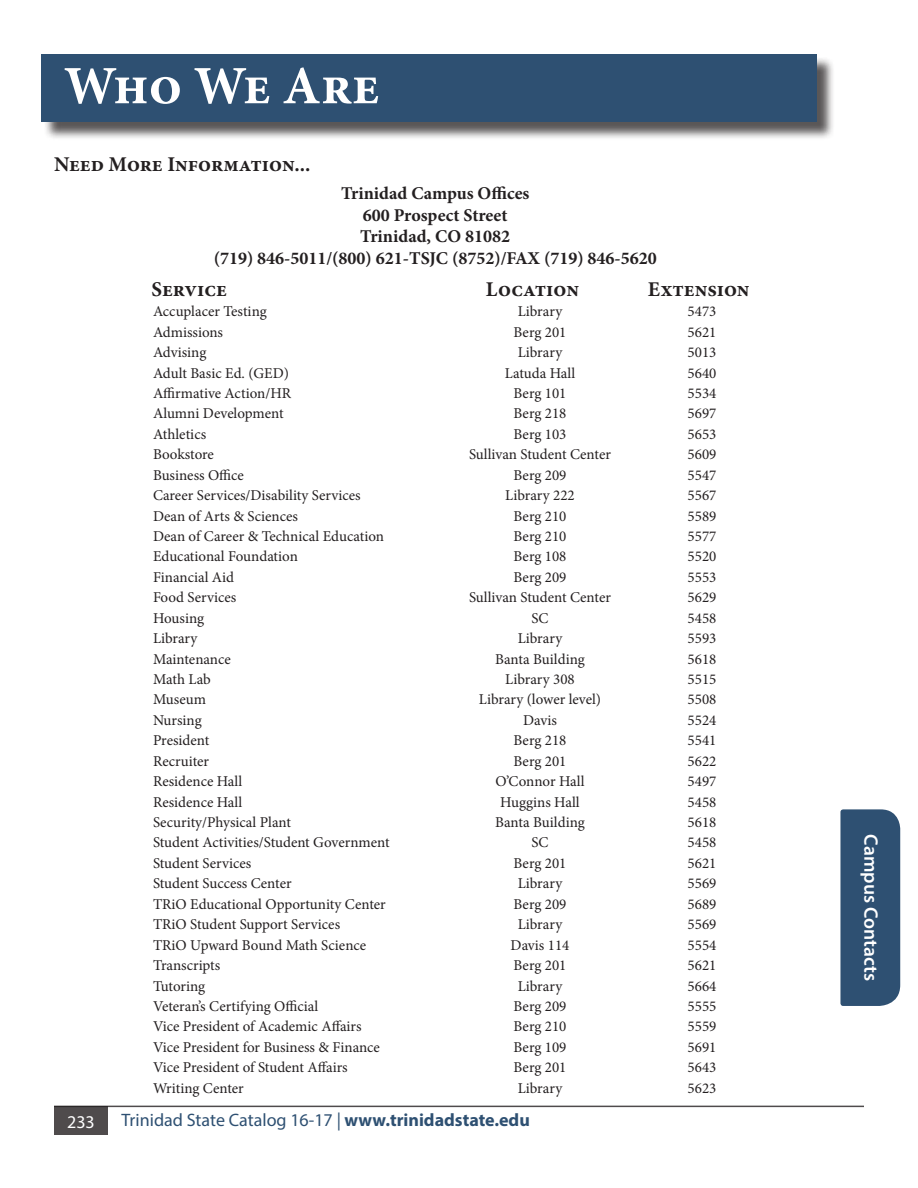
<style>
.page{position:relative;width:918px;height:1188px;background:#fff}
.page>*{position:absolute;margin:0;border:0;box-sizing:border-box;transform-origin:0 0}
.t1{font:700 54px "Minion Pro";letter-spacing:-.015em;color:#fff}
.t2{font:700 21px "Minion Pro";color:#231f20}
.t3{font:600 19.5px "Myriad Pro";color:#fff}
.t4{font:700 18px/21.6px "Minion Pro";color:#231f20;text-align:center}
.t5{font:18px "Myriad Pro";color:#2e5072}
.t6{font:18px "Myriad Pro";color:#fff}
.t7{font:15px "Minion Pro";color:#231f20}
.s1{font-weight:700}
</style>
<div class="page">
<hr style="left:54px;top:1106px;width:810px;height:1px;background:#231f20">
<div style="left:54px;top:1106px;width:54px;height:28px;background:#4f4b4c"></div>
<div style="left:43px;top:56px;width:792px;height:84px;background:#231f20;opacity:.75"></div>
<div style="left:41px;top:54px;width:775px;height:68px;background:#2e5072"></div>
<div style="left:840px;top:809px;width:60px;height:197px;background:#2e5072"></div>
<p class="t1" style="left:64px;top:48px;width:317px">Who We Are</p>
<p class="t2" style="left:54px;top:149px;width:258px">Need More Information...</p>
<p class="t6" style="left:67px;top:1110px;width:29px">233</p>
<p class="t4" style="left:341px;top:182px;width:190px">Trinidad Campus Offices<br>600 Prospect Street<br>Trinidad, CO 81082</p>
<h4 class="t4" style="left:214px;top:247px;width:445px">(719) 846-5011/(800) 621-TSJC (8752)/FAX (719) 846-5620</h4>
<p class="t2" style="left:152px;top:274px;width:77px">Service</p>
<p class="t2" style="left:486px;top:274px;width:95px">Location</p>
<p class="t2" style="left:648px;top:274px;width:103px">Extension</p>
<p class="t7" style="left:153px;top:301px;width:115px">Accuplacer Testing</p>
<p class="t7" style="left:518px;top:301px;width:46px">Library</p>
<p class="t7" style="left:688px;top:301px;width:30px">5473</p>
<p class="t7" style="left:153px;top:322px;width:72px">Admissions</p>
<p class="t7" style="left:514px;top:322px;width:54px">Berg 201</p>
<p class="t7" style="left:688px;top:322px;width:30px">5621</p>
<p class="t7" style="left:153px;top:342px;width:55px">Advising</p>
<p class="t7" style="left:518px;top:342px;width:46px">Library</p>
<p class="t7" style="left:688px;top:342px;width:30px">5013</p>
<p class="t7" style="left:153px;top:363px;width:138px">Adult Basic Ed. (GED)</p>
<p class="t7" style="left:505px;top:363px;width:72px">Latuda Hall</p>
<p class="t7" style="left:688px;top:363px;width:30px">5640</p>
<p class="t7" style="left:153px;top:383px;width:140px">Affirmative Action/HR</p>
<p class="t7" style="left:514px;top:383px;width:54px">Berg 101</p>
<p class="t7" style="left:688px;top:383px;width:30px">5534</p>
<p class="t7" style="left:153px;top:404px;width:132px">Alumni Development</p>
<p class="t7" style="left:514px;top:404px;width:54px">Berg 218</p>
<p class="t7" style="left:688px;top:404px;width:30px">5697</p>
<p class="t7" style="left:153px;top:424px;width:55px">Athletics</p>
<p class="t7" style="left:514px;top:424px;width:54px">Berg 103</p>
<p class="t7" style="left:688px;top:424px;width:30px">5653</p>
<p class="t7" style="left:153px;top:444px;width:63px">Bookstore</p>
<p class="t7" style="left:469px;top:444px;width:143px">Sullivan Student Center</p>
<p class="t7" style="left:688px;top:444px;width:30px">5609</p>
<p class="t7" style="left:153px;top:465px;width:92px">Business Office</p>
<p class="t7" style="left:514px;top:465px;width:54px">Berg 209</p>
<p class="t7" style="left:688px;top:465px;width:30px">5547</p>
<p class="t7" style="left:153px;top:485px;width:209px">Career Services/Disability Services</p>
<p class="t7" style="left:505px;top:485px;width:71px">Library 222</p>
<p class="t7" style="left:688px;top:485px;width:30px">5567</p>
<p class="t7" style="left:153px;top:506px;width:146px">Dean of Arts &amp; Sciences</p>
<p class="t7" style="left:514px;top:506px;width:54px">Berg 210</p>
<p class="t7" style="left:688px;top:506px;width:30px">5589</p>
<p class="t7" style="left:153px;top:526px;width:233px">Dean of Career &amp; Technical Education</p>
<p class="t7" style="left:514px;top:526px;width:54px">Berg 210</p>
<p class="t7" style="left:688px;top:526px;width:30px">5577</p>
<p class="t7" style="left:153px;top:547px;width:147px">Educational Foundation</p>
<p class="t7" style="left:514px;top:547px;width:54px">Berg 108</p>
<p class="t7" style="left:688px;top:547px;width:30px">5520</p>
<p class="t7" style="left:153px;top:567px;width:83px">Financial Aid</p>
<p class="t7" style="left:514px;top:567px;width:54px">Berg 209</p>
<p class="t7" style="left:688px;top:567px;width:30px">5553</p>
<p class="t7" style="left:153px;top:588px;width:85px">Food Services</p>
<p class="t7" style="left:469px;top:588px;width:143px">Sullivan Student Center</p>
<p class="t7" style="left:688px;top:588px;width:30px">5629</p>
<p class="t7" style="left:153px;top:608px;width:53px">Housing</p>
<p class="t7" style="left:531px;top:608px;width:19px">SC</p>
<p class="t7" style="left:688px;top:608px;width:30px">5458</p>
<p class="t7" style="left:153px;top:628px;width:46px">Library</p>
<p class="t7" style="left:518px;top:628px;width:46px">Library</p>
<p class="t7" style="left:688px;top:628px;width:30px">5593</p>
<p class="t7" style="left:153px;top:649px;width:79px">Maintenance</p>
<p class="t7" style="left:495px;top:649px;width:91px">Banta Building</p>
<p class="t7" style="left:688px;top:649px;width:30px">5618</p>
<p class="t7" style="left:153px;top:669px;width:59px">Math Lab</p>
<p class="t7" style="left:505px;top:669px;width:71px">Library 308</p>
<p class="t7" style="left:688px;top:669px;width:30px">5515</p>
<p class="t7" style="left:153px;top:690px;width:55px">Museum</p>
<p class="t7" style="left:479px;top:690px;width:124px">Library (lower level)</p>
<p class="t7" style="left:688px;top:690px;width:30px">5508</p>
<p class="t7" style="left:153px;top:710px;width:50px">Nursing</p>
<p class="t7" style="left:523px;top:710px;width:35px">Davis</p>
<p class="t7" style="left:688px;top:710px;width:30px">5524</p>
<p class="t7" style="left:153px;top:731px;width:58px">President</p>
<p class="t7" style="left:514px;top:731px;width:54px">Berg 218</p>
<p class="t7" style="left:688px;top:731px;width:30px">5541</p>
<p class="t7" style="left:153px;top:751px;width:58px">Recruiter</p>
<p class="t7" style="left:514px;top:751px;width:54px">Berg 201</p>
<p class="t7" style="left:688px;top:751px;width:30px">5622</p>
<p class="t7" style="left:153px;top:771px;width:91px">Residence Hall</p>
<p class="t7" style="left:495px;top:771px;width:91px">O’Connor Hall</p>
<p class="t7" style="left:688px;top:771px;width:30px">5497</p>
<p class="t7" style="left:153px;top:792px;width:91px">Residence Hall</p>
<p class="t7" style="left:500px;top:792px;width:81px">Huggins Hall</p>
<p class="t7" style="left:688px;top:792px;width:30px">5458</p>
<p class="t7" style="left:153px;top:812px;width:139px">Security/Physical Plant</p>
<p class="t7" style="left:495px;top:812px;width:91px">Banta Building</p>
<p class="t7" style="left:688px;top:812px;width:30px">5618</p>
<p class="t7" style="left:153px;top:833px;width:238px">Student Activities/Student Government</p>
<p class="t7" style="left:531px;top:833px;width:19px">SC</p>
<p class="t7" style="left:688px;top:833px;width:30px">5458</p>
<p class="t7" style="left:153px;top:853px;width:100px">Student Services</p>
<p class="t7" style="left:514px;top:853px;width:54px">Berg 201</p>
<p class="t7" style="left:688px;top:853px;width:30px">5621</p>
<p class="t7" style="left:153px;top:874px;width:140px">Student Success Center</p>
<p class="t7" style="left:518px;top:874px;width:46px">Library</p>
<p class="t7" style="left:688px;top:874px;width:30px">5569</p>
<p class="t7" style="left:153px;top:894px;width:234px">TRiO Educational Opportunity Center</p>
<p class="t7" style="left:514px;top:894px;width:54px">Berg 209</p>
<p class="t7" style="left:688px;top:894px;width:30px">5689</p>
<p class="t7" style="left:153px;top:914px;width:189px">TRiO Student Support Services</p>
<p class="t7" style="left:518px;top:914px;width:46px">Library</p>
<p class="t7" style="left:688px;top:914px;width:30px">5569</p>
<p class="t7" style="left:153px;top:935px;width:215px">TRiO Upward Bound Math Science</p>
<p class="t7" style="left:511px;top:935px;width:60px">Davis 114</p>
<p class="t7" style="left:688px;top:935px;width:30px">5554</p>
<p class="t7" style="left:153px;top:955px;width:69px">Transcripts</p>
<p class="t7" style="left:514px;top:955px;width:54px">Berg 201</p>
<p class="t7" style="left:688px;top:955px;width:30px">5621</p>
<p class="t7" style="left:153px;top:976px;width:54px">Tutoring</p>
<p class="t7" style="left:518px;top:976px;width:46px">Library</p>
<p class="t7" style="left:688px;top:976px;width:30px">5664</p>
<p class="t7" style="left:153px;top:996px;width:167px">Veteran’s Certifying Official</p>
<p class="t7" style="left:514px;top:996px;width:54px">Berg 209</p>
<p class="t7" style="left:688px;top:996px;width:30px">5555</p>
<p class="t7" style="left:153px;top:1017px;width:210px">Vice President of Academic Affairs</p>
<p class="t7" style="left:514px;top:1017px;width:54px">Berg 210</p>
<p class="t7" style="left:688px;top:1017px;width:30px">5559</p>
<p class="t7" style="left:153px;top:1037px;width:229px">Vice President for Business &amp; Finance</p>
<p class="t7" style="left:514px;top:1037px;width:54px">Berg 109</p>
<p class="t7" style="left:688px;top:1037px;width:30px">5691</p>
<p class="t7" style="left:153px;top:1057px;width:196px">Vice President of Student Affairs</p>
<p class="t7" style="left:514px;top:1057px;width:54px">Berg 201</p>
<p class="t7" style="left:688px;top:1057px;width:30px">5643</p>
<p class="t7" style="left:153px;top:1078px;width:92px">Writing Center</p>
<p class="t7" style="left:518px;top:1078px;width:46px">Library</p>
<p class="t7" style="left:688px;top:1078px;width:30px">5623</p>
<p class="t5" style="left:122px;top:1109px;width:410px">Trinidad State Catalog 16-17 | <span class="s1">www.trinidadstate.edu</span></p>
<p class="t3" style="left:884px;top:834px;width:148px;rotate:90deg">Campus Contacts</p>
</div>
